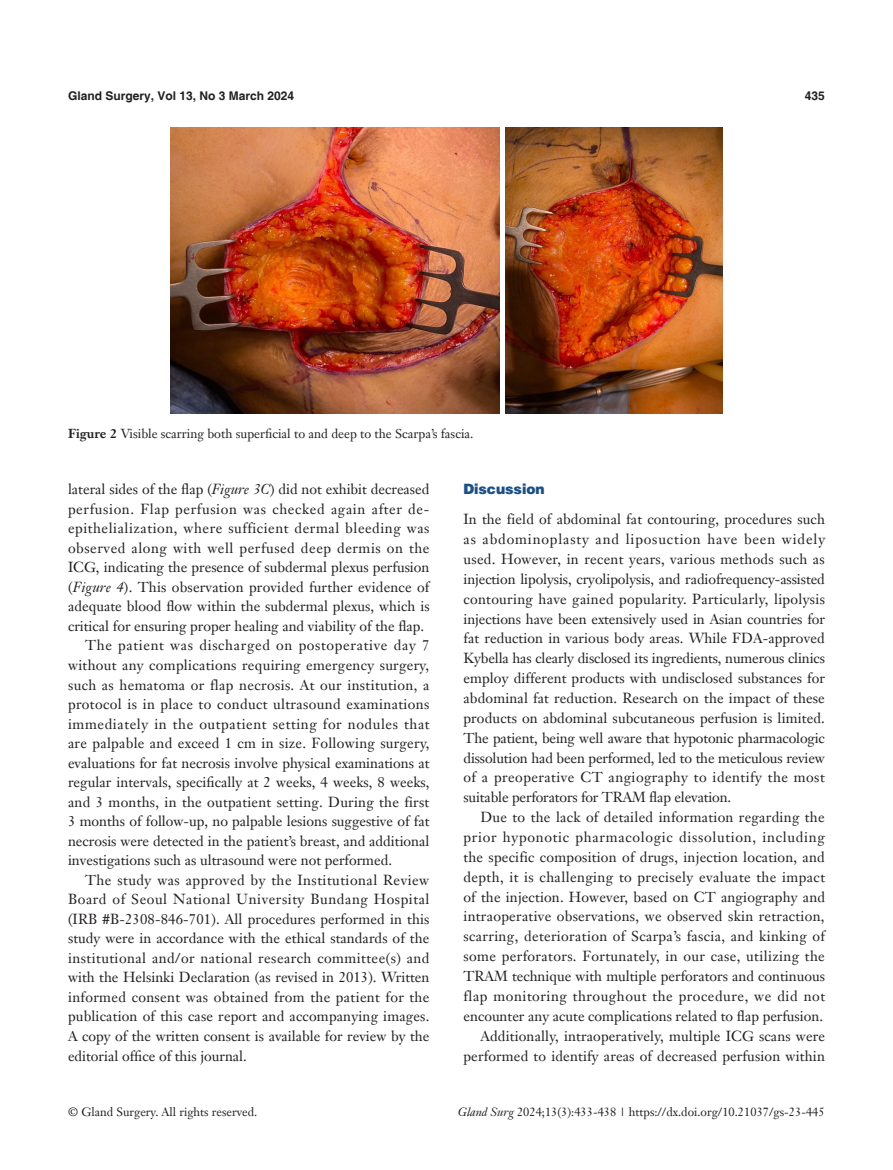
<style>
.page{position:relative;width:893px;height:1170px;background:#fff}
.page>*{position:absolute;margin:0;border:0;box-sizing:border-box;transform-origin:0 0}
.t1{font:14.25px/19.5px "Janson Text LT";color:#231f20;text-align:justify}
._1ji-zhengti{font:900 14.25px "Helvetica";color:#1c5085}
.t2{font:12.75px "Janson Text LT";color:#231f20}
.t3{font:12px "Janson Text LT";color:#231f20}
.t4{font:700 12px "Helvetica";color:#231f20}
.s1{font-weight:700}
.s2{font-style:italic}
</style>
<div class="page">
<img style="left:171px;top:128px;width:551px;height:286px">
<hr style="left:500px;top:128px;width:4px;height:286px;background:#fff">
<p class="t4" style="left:68px;top:88px;width:228px">Gland Surgery, Vol 13, No 3 March 2024</p>
<p class="t4" style="left:805px;top:88px;width:22px">435</p>
<p class="t2" style="left:68px;top:425px;width:407px"><span class="s1">Figure 2</span> Visible scarring both superficial to and deep to the Scarpa’s fascia.</p>
<p class="t1" style="left:68px;top:479px;width:363px">lateral sides of the flap (<span class="s2">Figure 3C</span>) did not exhibit decreased perfusion. Flap perfusion was checked again after de&shy;epithelialization, where sufficient dermal bleeding was observed along with well perfused deep dermis on the ICG, indicating the presence of subdermal plexus perfusion (<span class="s2">Figure 4</span>). This observation provided further evidence of adequate blood flow within the subdermal plexus, which is critical for ensuring proper healing and viability of the flap.</p>
<p class="t1" style="left:68px;top:635px;width:363px;text-indent:17px">The patient was discharged on postoperative day 7 without any complications requiring emergency surgery, such as hematoma or flap necrosis. At our institution, a protocol is in place to conduct ultrasound examinations immediately in the outpatient setting for nodules that are palpable and exceed 1 cm in size. Following surgery, evaluations for fat necrosis involve physical examinations at regular intervals, specifically at 2 weeks, 4 weeks, 8 weeks, and 3 months, in the outpatient setting. During the first 3 months of follow-up, no palpable lesions suggestive of fat necrosis were detected in the patient’s breast, and additional investigations such as ultrasound were not performed.</p>
<p class="t1" style="left:68px;top:869px;width:363px;text-indent:17px">The study was approved by the Institutional Review Board of Seoul National University Bundang Hospital (IRB #B-2308-846-701). All procedures performed in this study were in accordance with the ethical standards of the institutional and/or national research committee(s) and with the Helsinki Declaration (as revised in 2013). Written informed consent was obtained from the patient for the publication of this case report and accompanying images.<br>A copy of the written consent is available for review by the editorial office of this journal.</p>
<p class="_1ji-zhengti" style="left:463px;top:480px;width:83px">Discussion</p>
<p class="t1" style="left:463px;top:509px;width:363px">In the field of abdominal fat contouring, procedures such as abdominoplasty and liposuction have been widely used. However, in recent years, various methods such as injection lipolysis, cryolipolysis, and radiofrequency-assisted contouring have gained popularity. Particularly, lipolysis injections have been extensively used in Asian countries for fat reduction in various body areas. While FDA-approved Kybella has clearly disclosed its ingredients, numerous clinics employ different products with undisclosed substances for abdominal fat reduction. Research on the impact of these products on abdominal subcutaneous perfusion is limited.<br>The patient, being well aware that hypotonic pharmacologic dissolution had been performed, led to the meticulous review of a preoperative CT angiography to identify the most suitable perforators for TRAM flap elevation.</p>
<p class="t1" style="left:463px;top:807px;width:363px;text-indent:17px">Due to the lack of detailed information regarding the prior hyponotic pharmacologic dissolution, including the specific composition of drugs, injection location, and depth, it is challenging to precisely evaluate the impact of the injection. However, based on CT angiography and intraoperative observations, we observed skin retraction, scarring, deterioration of Scarpa’s fascia, and kinking of some perforators. Fortunately, in our case, utilizing the TRAM technique with multiple perforators and continuous flap monitoring throughout the procedure, we did not encounter any acute complications related to flap perfusion.</p>
<p class="t1" style="left:463px;top:1025px;width:363px;text-align:right">Additionally, intraoperatively, multiple ICG scans were performed to identify areas of decreased perfusion within</p>
<p class="t3" style="left:68px;top:1104px;width:191px">© Gland Surgery. All rights reserved.</p>
<p class="t3" style="left:458px;top:1104px;width:368px"><span class="s2">Gland Surg</span> 2024;13(3):433-438 | https://dx.doi.org/10.21037/gs-23-445</p>
</div>
